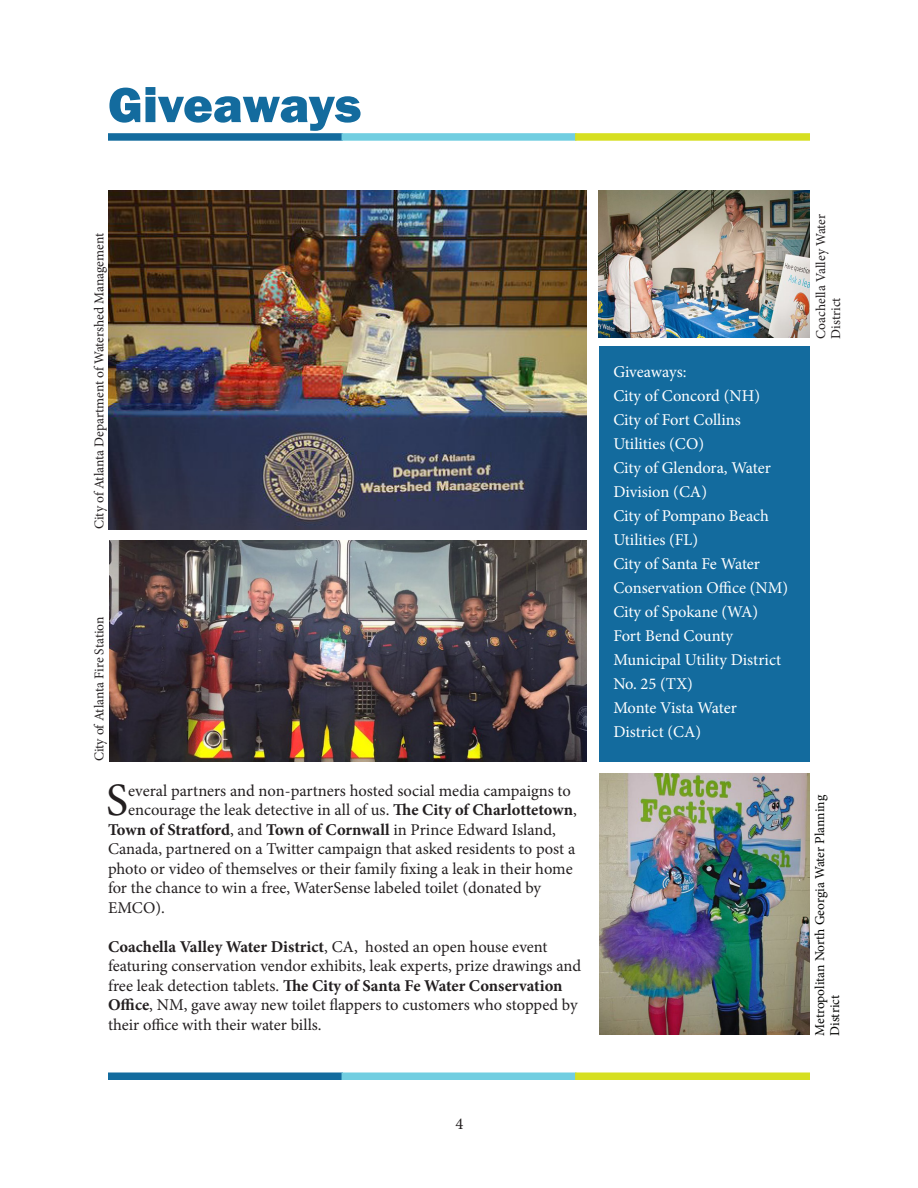
<style>
.page{position:relative;width:918px;height:1188px;background:#fff}
.page>*{position:absolute;margin:0;border:0;box-sizing:border-box;transform-origin:0 0}
.t1{font:800 51px "Franklin Gothic";letter-spacing:-.01em;color:#136b9e}
.Paragraph_Style_1{font:46.5px "Minion Pro";color:#231f20}
.Paragraph_Style_1-2{font:16.5px/19.5px "Minion Pro";color:#231f20}
.Paragraph_Style_1-3{font:16.5px/24px "Minion Pro";color:#fff}
.Paragraph_Style_1-4{font:700 16.5px "Minion Pro";letter-spacing:-.005em;color:#231f20}
.t2{font:13.5px "Minion Pro";color:#231f20}
.t3{font:13.5px "Minion Pro";color:#040503}
.s1{font-weight:700}
.s2{font-weight:400}
</style>
<div class="page">
<div style="left:108px;top:133px;width:235px;height:8px;background:#136b9e"></div>
<div style="left:342px;top:133px;width:234px;height:8px;background:#71cee1"></div>
<div style="left:575px;top:133px;width:235px;height:8px;background:#d6df21"></div>
<div style="left:600px;top:346px;width:210px;height:416px;background:#136b9e"></div>
<img style="left:108px;top:191px;width:478px;height:339px">
<img style="left:600px;top:773px;width:210px;height:261px">
<img style="left:599px;top:190px;width:211px;height:147px">
<img style="left:110px;top:541px;width:476px;height:221px">
<div style="left:108px;top:1072px;width:235px;height:8px;background:#136b9e"></div>
<div style="left:342px;top:1072px;width:234px;height:8px;background:#71cee1"></div>
<div style="left:575px;top:1072px;width:235px;height:8px;background:#d6df21"></div>
<p class="t1" style="left:108px;top:72px;width:255px">Giveaways</p>
<p class="t2" style="left:90px;top:529px;width:297px;rotate:-90deg">City of Atlanta Department of Watershed Management</p>
<p class="t2" style="left:90px;top:761px;width:146px;rotate:-90deg">City of Atlanta Fire Station</p>
<p class="Paragraph_Style_1" style="left:106px;top:769px;width:24px">S</p>
<p class="Paragraph_Style_1-2" style="left:128px;top:781px;width:444px">everal partners and non-partners hosted social media campaigns to</p>
<p class="Paragraph_Style_1-2" style="left:128px;top:800px;width:450px">encourage the leak detective in all of us. <span class="s1">The City of Charlottetown</span>,</p>
<p class="Paragraph_Style_1-4" style="left:108px;top:818px;width:449px">Town of Stratford<span class="s2">, and</span> Town of Cornwall <span class="s2">in Prince Edward Island,</span></p>
<p class="Paragraph_Style_1-2" style="left:108px;top:839px;width:469px">Canada, partnered on a Twitter campaign that asked residents to post a</p>
<p class="Paragraph_Style_1-2" style="left:108px;top:859px;width:466px">photo or video of themselves or their family fixing a leak in their home</p>
<p class="Paragraph_Style_1-2" style="left:108px;top:878px;width:435px">for the chance to win a free, WaterSense labeled toilet (donated by</p>
<p class="Paragraph_Style_1-2" style="left:108px;top:898px;width:58px">EMCO).</p>
<p class="Paragraph_Style_1-2" style="left:108px;top:937px;width:475px"><span class="s1">Coachella Valley Water District</span>, CA, hosted an open house event featuring conservation vendor exhibits, leak experts, prize drawings and free leak detection tablets. <span class="s1">The City of Santa Fe Water Conservation Office</span>, NM, gave away new toilet flappers to customers who stopped by their office with their water bills.</p>
<p class="Paragraph_Style_1-3" style="left:613px;top:359px;width:75px">Giveaways:</p>
<p class="Paragraph_Style_1-3" style="left:613px;top:383px;width:148px">City of Concord (NH)</p>
<p class="Paragraph_Style_1-3" style="left:613px;top:407px;width:129px">City of Fort Collins<br>Utilities (CO)</p>
<p class="Paragraph_Style_1-3" style="left:613px;top:455px;width:159px">City of Glendora, Water<br>Division (CA)</p>
<p class="Paragraph_Style_1-3" style="left:613px;top:503px;width:157px">City of Pompano Beach<br>Utilities (FL)</p>
<p class="Paragraph_Style_1-3" style="left:613px;top:551px;width:176px">City of Santa Fe Water<br>Conservation Office (NM)</p>
<p class="Paragraph_Style_1-3" style="left:613px;top:599px;width:146px">City of Spokane (WA)</p>
<p class="Paragraph_Style_1-3" style="left:613px;top:623px;width:169px">Fort Bend County<br>Municipal Utility District<br>No. 25 (TX)</p>
<p class="Paragraph_Style_1-3" style="left:613px;top:695px;width:125px">Monte Vista Water<br>District (CA)</p>
<p class="t2" style="left:812px;top:339px;width:126px;rotate:-90deg">Coachella Valley Water</p>
<p class="t2" style="left:827px;top:339px;width:43px;rotate:-90deg">District</p>
<p class="t3" style="left:811px;top:1036px;width:242px;rotate:-90deg">Metropolitan North Georgia Water Planning</p>
<p class="t3" style="left:826px;top:1036px;width:43px;rotate:-90deg">District</p>
<p class="Paragraph_Style_1-2" style="left:455px;top:1114px;width:9px">4</p>
</div>
